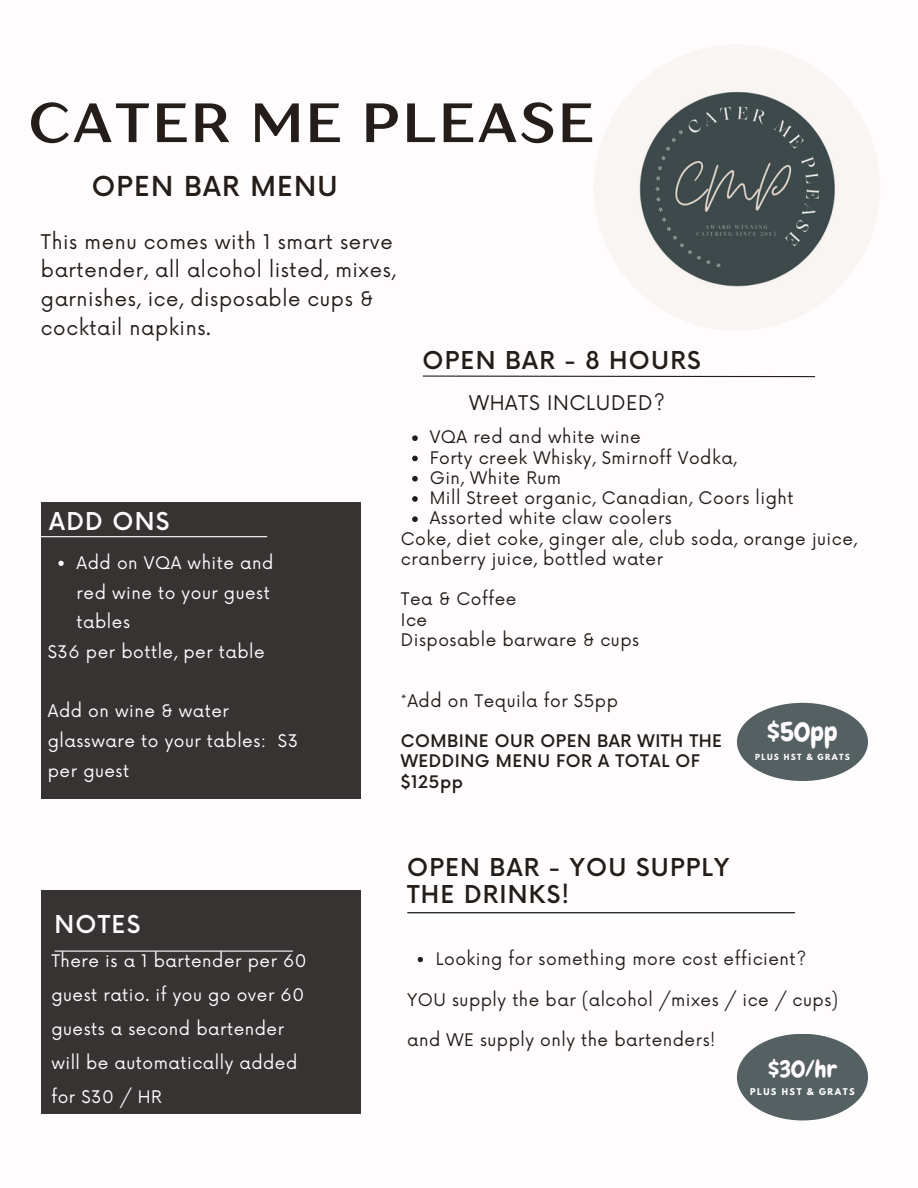
<style>
.page{position:relative;width:918px;height:1188px;background:#fff}
.page>*{position:absolute;margin:0;border:0;box-sizing:border-box;transform-origin:0 0}
.t1{font:700 55.2px "TT Drugs";letter-spacing:.06em;color:#241d19}
.t2{font:27px "Chewy";color:#fefcfd}
.t3{font:500 26.85px "Now";letter-spacing:.05em;color:#241d19}
.t4{font:500 24px/26.4px "Now";letter-spacing:.05em;color:#241d19}
.t5{font:500 24px "Now";letter-spacing:.05em;color:#fefcfd}
.t6{font:23.7px "Chewy";color:#fefcfd}
.t7{font:19.8px/28.5px "Now";letter-spacing:.03em;color:#241d19}
.t8{font:16.95px/20.2px "Now";letter-spacing:.03em;color:#241d19}
.t9{font:16.95px/33.9px "Now";letter-spacing:.03em;color:#fefcfd}
.t10{font:500 16.95px/20.2px "Now";letter-spacing:.03em;color:#241d19}
.t11{font:700 8.25px "League Spartan";letter-spacing:.18em;color:#fefcfd}
.t12{font:700 7.5px "League Spartan";letter-spacing:.18em;color:#fefcfd}
</style>
<div class="page">
<div style="left:41px;top:502px;width:319px;height:297px;background:#373332"></div>
<div style="left:41px;top:890px;width:319px;height:224px;background:#373332"></div>
<svg style="left:422px;top:375px;width:394px;height:3px"></svg>
<hr style="left:29px;top:536px;width:238px;height:1px;background:#fefcfd">
<hr style="left:55px;top:951px;width:237px;height:1px;background:#fefcfd">
<img style="left:594px;top:44px;width:286px;height:287px;border-radius:50%">
<hr style="left:408px;top:912px;width:387px;height:1px;background:#000">
<div style="left:737px;top:703px;width:131px;height:78px;background:#546062;border-radius:50%"></div>
<div style="left:737px;top:1034px;width:131px;height:86px;background:#546062;border-radius:50%"></div>
<svg style="left:58px;top:561px;width:6px;height:5px"></svg>
<svg style="left:412px;top:435px;width:6px;height:6px"></svg>
<svg style="left:412px;top:456px;width:6px;height:5px"></svg>
<svg style="left:412px;top:476px;width:6px;height:6px"></svg>
<svg style="left:412px;top:496px;width:6px;height:6px"></svg>
<svg style="left:412px;top:516px;width:6px;height:6px"></svg>
<svg style="left:418px;top:957px;width:5px;height:5px"></svg>
<h1 class="t1" style="left:29px;top:89px;width:566px">CATER ME PLEASE</h1>
<h3 class="t3" style="left:92px;top:171px;width:247px">OPEN BAR MENU</h3>
<p class="t7" style="left:41px;top:228px;width:356px">This menu comes with 1 smart serve bartender, all alcohol listed, mixes, garnishes, ice, disposable cups &amp; cocktail napkins.</p>
<h3 class="t4" style="left:423px;top:349px;width:280px">OPEN BAR - 8 HOURS</h3>
<h3 class="t5" style="left:49px;top:508px;width:121px">ADD ONS</h3>
<p class="t9" style="left:77px;top:547px;width:198px">Add on VQA white and</p>
<p class="t9" style="left:77px;top:577px;width:195px">red wine to your guest</p>
<p class="t9" style="left:77px;top:606px;width:55px">tables</p>
<p class="t9" style="left:48px;top:636px;width:218px">$36 per bottle, per table</p>
<p class="t9" style="left:48px;top:697px;width:252px;line-height:29.7px">Add on wine &amp; water glassware to your tables: $3 per guest</p>
<h3 class="t5" style="left:55px;top:912px;width:87px">NOTES</h3>
<p class="t9" style="left:51px;top:945px;width:257px">There is a 1 bartender per 60 guest ratio. if you go over 60 guests a second bartender will be automatically added for $30 / HR</p>
<p class="t7" style="left:469px;top:389px;width:198px">WHATS INCLUDED?</p>
<p class="t8" style="left:430px;top:428px;width:213px">VQA red and white wine</p>
<p class="t8" style="left:430px;top:448px;width:309px">Forty creek Whisky, Smirnoff Vodka,</p>
<p class="t8" style="left:430px;top:468px;width:133px">Gin, White Rum</p>
<p class="t8" style="left:430px;top:489px;width:365px">Mill Street organic, Canadian, Coors light</p>
<p class="t8" style="left:430px;top:509px;width:244px">Assorted white claw coolers</p>
<p class="t8" style="left:401px;top:529px;width:458px">Coke, diet coke, ginger ale, club soda, orange juice,</p>
<p class="t8" style="left:401px;top:549px;width:264px">cranberry juice, bottled water</p>
<p class="t8" style="left:401px;top:590px;width:240px">Tea &amp; Coffee<br>Ice<br>Disposable barware &amp; cups</p>
<p class="t8" style="left:401px;top:691px;width:219px">*Add on Tequila for $5pp</p>
<p class="t10" style="left:401px;top:732px;width:323px">COMBINE OUR OPEN BAR WITH THE<br>WEDDING MENU FOR A TOTAL OF $125pp</p>
<h2 class="t2" style="left:767px;top:715px;width:72px">$50pp</h2>
<p class="t12" style="left:755px;top:753px;width:96px">PLUS HST &amp; GRATS</p>
<h3 class="t4" style="left:407px;top:856px;width:324px">OPEN BAR - YOU SUPPLY<br>THE DRINKS!</h3>
<p class="t8" style="left:436px;top:950px;width:372px">Looking for something more cost efficient?</p>
<p class="t8" style="left:407px;top:990px;width:433px">YOU supply the bar (alcohol /mixes / ice / cups)</p>
<p class="t8" style="left:407px;top:1030px;width:310px">and WE supply only the bartenders!</p>
<h3 class="t6" style="left:768px;top:1054px;width:70px">$30/hr</h3>
<p class="t11" style="left:750px;top:1087px;width:106px">PLUS HST &amp; GRATS</p>
</div>
